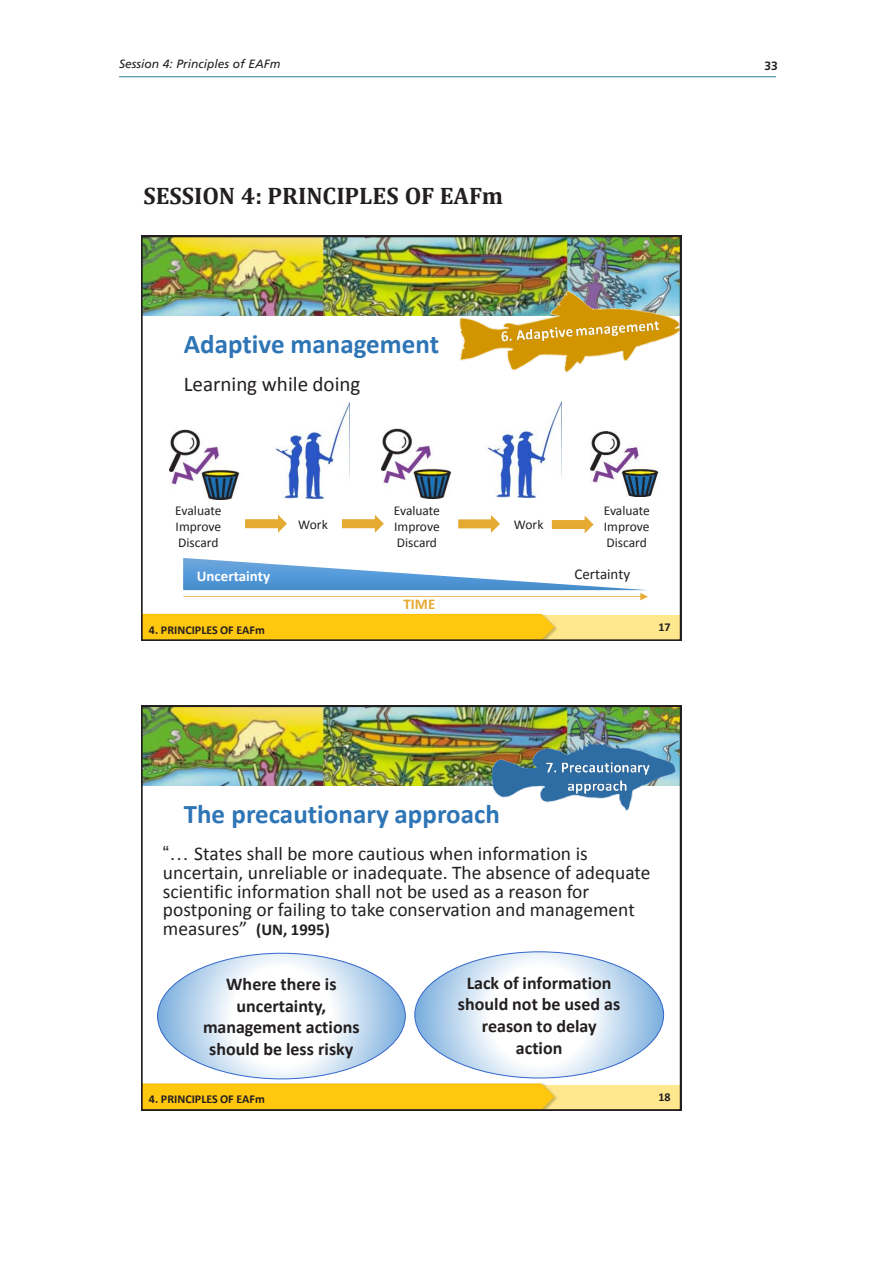
<style>
.page{position:relative;width:893px;height:1263px;background:#fff}
.page>*{position:absolute;margin:0;border:0;box-sizing:border-box;transform-origin:0 0}
.t1{font:700 27px "Calibri";color:#2e75b6}
.t2{font:700 24px "Cambria";color:#231f20}
.t3{font:21px "Calibri";color:#231f20}
.t4{font:19.5px/18.8px "Calibri";color:#231f20}
.t5{font:700 18px/21.6px "Calibri";color:#231f20;text-align:center}
.t6{font:700 15px "Calibri";color:#fff}
.t7{font:15px "Calibri";color:#231f20}
.t8{font:700 15px "Calibri";color:#e4aa32}
.t9{font:13.5px/16.2px "Calibri";letter-spacing:-.005em;color:#231f20;text-align:justify}
.t10{font:700 12px "Calibri";color:#231f20}
.RunningHead{font:italic 12px "Frutiger LT Std";color:#231f20}
.t11{font:700 12px "Frutiger LT Std";color:#231f20}
.s1{font-family:"Arial"}
.s2{font-weight:700;font-size:16.5px}
</style>
<div class="page">
<hr style="left:119px;top:76px;width:657px;height:1px;background:#2e8191">
<img style="left:141px;top:236px;width:540px;height:405px">
<img style="left:141px;top:706px;width:540px;height:404px">
<p class="RunningHead" style="left:119px;top:56px;width:163px">Session 4: Principles of EAFm</p>
<p class="t2" style="left:144px;top:179px;width:361px">SESSION 4: PRINCIPLES OF EAFm</p>
<p class="t1" style="left:184px;top:327px;width:257px">Adaptive management</p>
<p class="t3" style="left:184px;top:371px;width:178px">Learning while doing</p>
<p class="t9" style="left:175px;top:502px;width:48px">Evaluate Improve Discard</p>
<p class="t9" style="left:298px;top:516px;width:31px">Work</p>
<p class="t9" style="left:394px;top:502px;width:48px">Evaluate Improve Discard</p>
<p class="t9" style="left:514px;top:516px;width:31px">Work</p>
<p class="t9" style="left:604px;top:502px;width:48px">Evaluate Improve Discard</p>
<p class="t6" style="left:197px;top:566px;width:75px">Uncertainty</p>
<p class="t7" style="left:575px;top:565px;width:57px">Certainty</p>
<p class="t10" style="left:149px;top:622px;width:118px">4. PRINCIPLES OF EAFm</p>
<p class="t8" style="left:404px;top:595px;width:33px">TIME</p>
<p class="t10" style="left:658px;top:619px;width:14px">17</p>
<p class="t1" style="left:184px;top:797px;width:318px">The precautionary approach</p>
<p class="t4" style="left:163px;top:844px;width:489px"><span class="s1">“…</span> States shall be more cautious when information is uncertain, unreliable or inadequate. The absence of adequate scientific information shall not be used as a reason for postponing or failing to take conservation and management measures” <span class="s2">(UN, 1995)</span></p>
<p class="t5" style="left:203px;top:973px;width:158px">Where there is uncertainty, management actions should be less risky</p>
<p class="t10" style="left:149px;top:1091px;width:118px">4. PRINCIPLES OF EAFm</p>
<p class="t5" style="left:458px;top:972px;width:164px">Lack of information should not be used as reason to delay action</p>
<p class="t10" style="left:658px;top:1089px;width:14px">18</p>
<p class="t11" style="left:764px;top:59px;width:15px">33</p>
</div>
